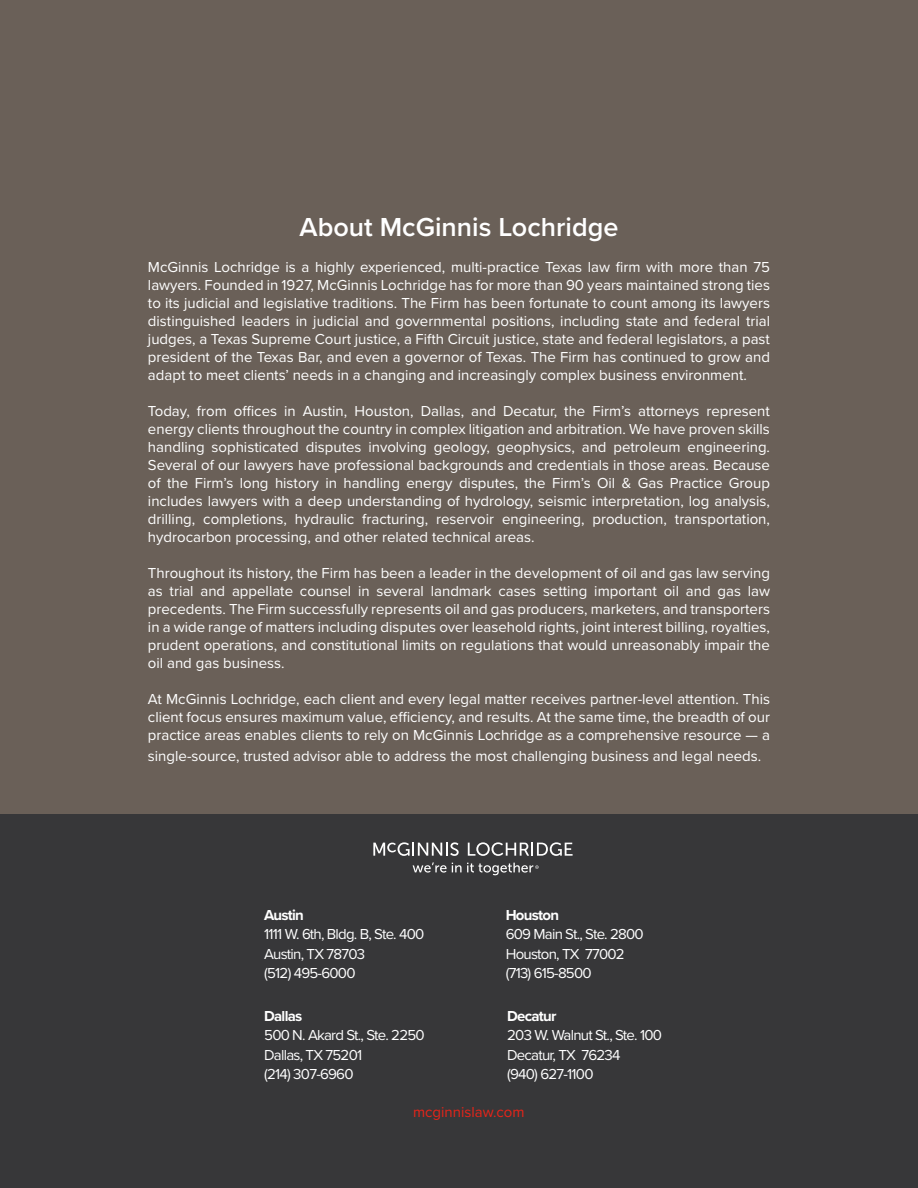
<style>
.page{position:relative;width:918px;height:1188px;background:#fff}
.page>*{position:absolute;margin:0;border:0;box-sizing:border-box;transform-origin:0 0}
.t1{font:600 27px "Proxima Nova";color:#fff}
.t2{font:15px/18px "Proxima Nova";color:#fff;text-align:justify}
.t3{font:15px "Proxima Nova";letter-spacing:-.05em;color:#fff}
.t4{font:700 15px "Proxima Nova";letter-spacing:-.05em;color:#fff}
.t5{font:15px "Proxima Nova";color:#e72419}
</style>
<div class="page">
<div style="left:0;top:0;width:918px;height:1003px;background:#6a6058"></div>
<div style="left:0;top:814px;width:918px;height:374px;background:#373739"></div>
<svg style="left:468px;top:842px;width:105px;height:14px"></svg>
<svg style="left:373px;top:842px;width:86px;height:14px"></svg>
<svg style="left:413px;top:862px;width:126px;height:13px"></svg>
<p class="t1" style="left:300px;top:207px;width:320px">About McGinnis Lochridge</p>
<p class="t2" style="left:148px;top:257px;width:624px">McGinnis Lochridge is a highly experienced, multi-practice Texas law firm with more than 75 lawyers. Founded in 1927, McGinnis Lochridge has for more than 90 years maintained strong ties to its judicial and legislative traditions. The Firm has been fortunate to count among its lawyers distinguished leaders in judicial and governmental positions, including state and federal trial judges, a Texas Supreme Court justice, a Fifth Circuit justice, state and federal legislators, a past president of the Texas Bar, and even a governor of Texas. The Firm has continued to grow and adapt to meet clients’ needs in a changing and increasingly complex business environment.</p>
<p class="t2" style="left:148px;top:401px;width:624px">Today, from offices in Austin, Houston, Dallas, and Decatur, the Firm’s attorneys represent energy clients throughout the country in complex litigation and arbitration. We have proven skills handling sophisticated disputes involving geology, geophysics, and petroleum engineering.<br>Several of our lawyers have professional backgrounds and credentials in those areas. Because of the Firm’s long history in handling energy disputes, the Firm’s Oil &amp; Gas Practice Group includes lawyers with a deep understanding of hydrology, seismic interpretation, log analysis, drilling, completions, hydraulic fracturing, reservoir engineering, production, transportation, hydrocarbon processing, and other related technical areas.</p>
<p class="t2" style="left:148px;top:563px;width:624px">Throughout its history, the Firm has been a leader in the development of oil and gas law serving as trial and appellate counsel in several landmark cases setting important oil and gas law precedents. The Firm successfully represents oil and gas producers, marketers, and transporters in a wide range of matters including disputes over leasehold rights, joint interest billing, royalties, prudent operations, and constitutional limits on regulations that would unreasonably impair the oil and gas business.</p>
<p class="t2" style="left:148px;top:689px;width:624px">At McGinnis Lochridge, each client and every legal matter receives partner-level attention. This client focus ensures maximum value, efficiency, and results. At the same time, the breadth of our practice areas enables clients to rely on McGinnis Lochridge as a comprehensive resource — a</p>
<p class="t2" style="left:148px;top:747px;width:615px">single-source, trusted advisor able to address the most challenging business and legal needs.</p>
<p class="t4" style="left:264px;top:904px;width:41px">Austin</p>
<p class="t3" style="left:264px;top:923px;width:162px">1111 W. 6th, Bldg. B, Ste. 400</p>
<p class="t3" style="left:264px;top:943px;width:102px">Austin, TX 78703</p>
<p class="t3" style="left:264px;top:962px;width:93px">(512) 495-6000</p>
<p class="t4" style="left:264px;top:1005px;width:40px">Dallas</p>
<p class="t3" style="left:264px;top:1024px;width:162px">500 N. Akard St., Ste. 2250</p>
<p class="t3" style="left:264px;top:1044px;width:99px">Dallas, TX 75201</p>
<p class="t3" style="left:264px;top:1063px;width:91px">(214) 307-6960</p>
<p class="t4" style="left:506px;top:904px;width:55px">Houston</p>
<p class="t3" style="left:506px;top:923px;width:140px">609 Main St., Ste. 2800</p>
<p class="t3" style="left:506px;top:943px;width:121px">Houston, TX 77002</p>
<p class="t3" style="left:506px;top:962px;width:87px">(713) 615-8500</p>
<p class="t4" style="left:507px;top:1005px;width:51px">Decatur</p>
<p class="t3" style="left:507px;top:1024px;width:156px">203 W. Walnut St., Ste. 100</p>
<p class="t3" style="left:507px;top:1044px;width:115px">Decatur, TX 76234</p>
<p class="t3" style="left:507px;top:1063px;width:88px">(940) 627-1100</p>
<p class="t5" style="left:413px;top:1101px;width:113px">mcginnislaw.com</p>
</div>
